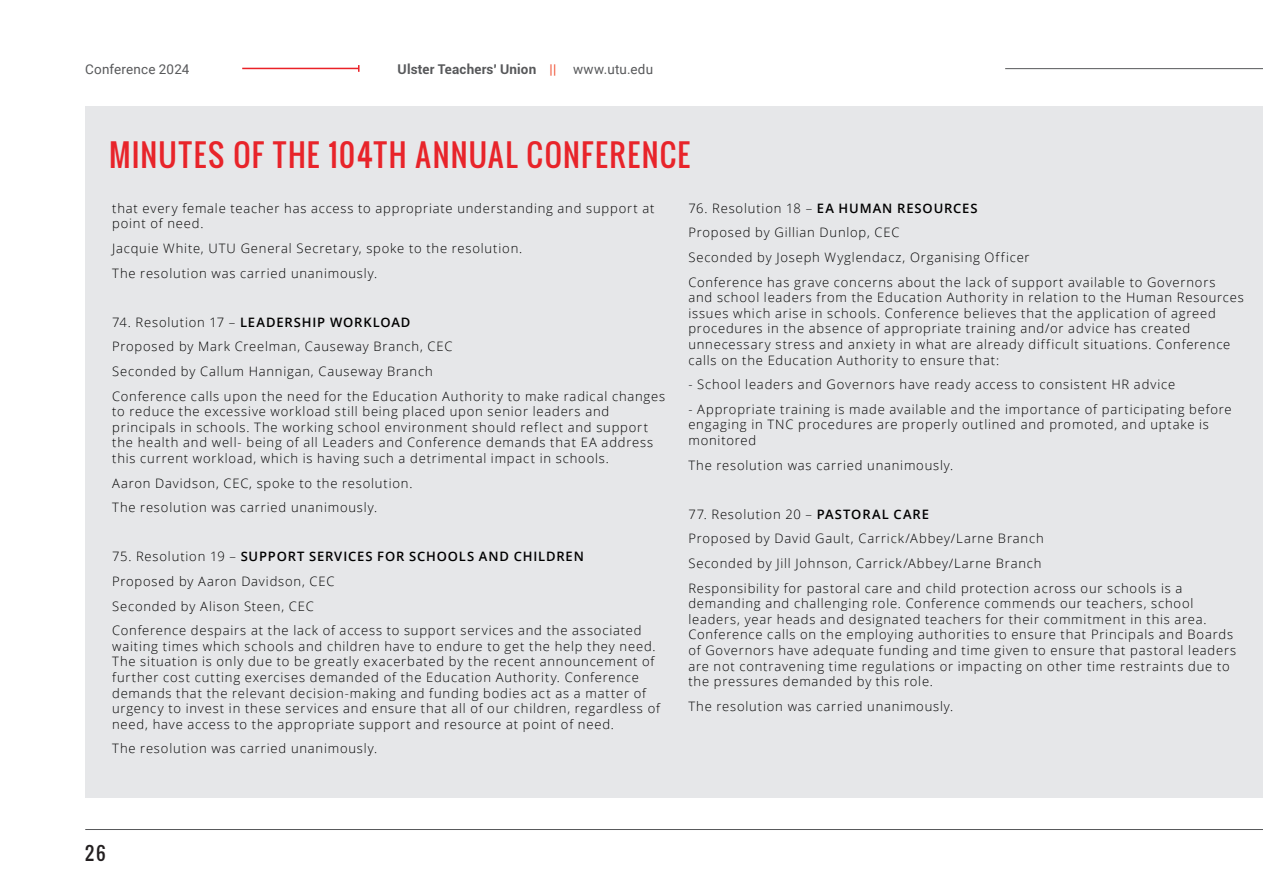
<style>
.page{position:relative;width:1263px;height:893px;background:#fff}
.page>*{position:absolute;margin:0;border:0;box-sizing:border-box;transform-origin:0 0}
.t1{font:30px "Oswald";letter-spacing:.05em;color:#e8242a}
.t2{font:18px "Oswald";color:#231f20}
.t3{font:700 13.5px "Roboto";letter-spacing:.015em;color:#57585a}
.t4{font:13.5px "Roboto";letter-spacing:.015em;color:#57585a}
.t5{font:300 13.05px/15.6px "Open Sans";letter-spacing:.06em;color:#000}
.s1{font-weight:400;color:#ef4d2f}
.s2{font-weight:400}
.s3{font-weight:600}
</style>
<div class="page">
<div style="left:85px;top:106px;width:1178px;height:692px;background:#e6e7e9"></div>
<hr style="left:85px;top:829px;width:1178px;height:1px;background:#57585a">
<hr style="left:242px;top:68px;width:117px;height:1px;background:#ea2127">
<hr style="left:1005px;top:68px;width:258px;height:1px;background:#57585a">
<p class="t4" style="left:85px;top:60px;width:106px">Conference 2024</p>
<p class="t3" style="left:398px;top:59px;width:257px">Ulster Teachers' Union <span class="s1">||</span> <span class="s2">www.utu.edu</span></p>
<h1 class="t1" style="left:109px;top:132px;width:582px">MINUTES OF THE 104TH ANNUAL CONFERENCE</h1>
<p class="t5" style="left:112px;top:200px;width:544px">that every female teacher has access to appropriate understanding and support at point of need.</p>
<p class="t5" style="left:112px;top:236px;width:412px;line-height:24.6px">Jacquie White, UTU General Secretary, spoke to the resolution.<br>The resolution was carried unanimously.</p>
<p class="t5" style="left:112px;top:309px;width:554px;line-height:24.6px">74. Resolution 17 – <span class="s3">LEADERSHIP WORKLOAD<br></span>Proposed by Mark Creelman, Causeway Branch, CEC<br>Seconded by Callum Hannigan, Causeway Branch<br>Conference calls upon the need for the Education Authority to make radical changes</p>
<p class="t5" style="left:112px;top:403px;width:542px">to reduce the excessive workload still being placed upon senior leaders and principals in schools. The working school environment should reflect and support the health and well- being of all Leaders and Conference demands that EA address this current workload, which is having such a detrimental impact in schools.</p>
<p class="t5" style="left:112px;top:470px;width:302px;line-height:24.6px">Aaron Davidson, CEC, spoke to the resolution.<br>The resolution was carried unanimously.</p>
<p class="t5" style="left:112px;top:544px;width:531px;line-height:24.6px">75. Resolution 19 – <span class="s3">SUPPORT SERVICES FOR SCHOOLS AND CHILDREN </span>Proposed by Aaron Davidson, CEC<br>Seconded by Alison Steen, CEC<br>Conference despairs at the lack of access to support services and the associated</p>
<p class="t5" style="left:112px;top:638px;width:549px">waiting times which schools and children have to endure to get the help they need.<br>The situation is only due to be greatly exacerbated by the recent announcement of further cost cutting exercises demanded of the Education Authority. Conference demands that the relevant decision-making and funding bodies act as a matter of urgency to invest in these services and ensure that all of our children, regardless of need, have access to the appropriate support and resource at point of need.</p>
<p class="t5" style="left:112px;top:740px;width:266px">The resolution was carried unanimously.</p>
<p class="t5" style="left:688px;top:195px;width:528px;line-height:24.6px">76. Resolution 18 – <span class="s3">EA HUMAN RESOURCES<br></span>Proposed by Gillian Dunlop, CEC<br>Seconded by Joseph Wyglendacz, Organising Officer<br>Conference has grave concerns about the lack of support available to Governors</p>
<p class="t5" style="left:688px;top:289px;width:557px">and school leaders from the Education Authority in relation to the Human Resources issues which arise in schools. Conference believes that the application of agreed procedures in the absence of appropriate training and/or advice has created unnecessary stress and anxiety in what are already difficult situations. Conference calls on the Education Authority to ensure that:</p>
<p class="t5" style="left:688px;top:376px;width:488px">- School leaders and Governors have ready access to consistent HR advice</p>
<p class="t5" style="left:688px;top:401px;width:545px">- Appropriate training is made available and the importance of participating before engaging in TNC procedures are properly outlined and promoted, and uptake is monitored</p>
<p class="t5" style="left:688px;top:457px;width:266px">The resolution was carried unanimously.</p>
<p class="t5" style="left:688px;top:501px;width:495px;line-height:24.6px">77. Resolution 20 – <span class="s3">PASTORAL CARE<br></span>Proposed by David Gault, Carrick/Abbey/Larne Branch<br>Seconded by Jill Johnson, Carrick/Abbey/Larne Branch<br>Responsibility for pastoral care and child protection across our schools is a</p>
<p class="t5" style="left:688px;top:595px;width:549px">demanding and challenging role. Conference commends our teachers, school leaders, year heads and designated teachers for their commitment in this area.<br>Conference calls on the employing authorities to ensure that Principals and Boards of Governors have adequate funding and time given to ensure that pastoral leaders are not contravening time regulations or impacting on other time restraints due to the pressures demanded by this role.</p>
<p class="t5" style="left:688px;top:698px;width:266px">The resolution was carried unanimously.</p>
<h2 class="t2" style="left:85px;top:839px;width:22px">26</h2>
</div>
